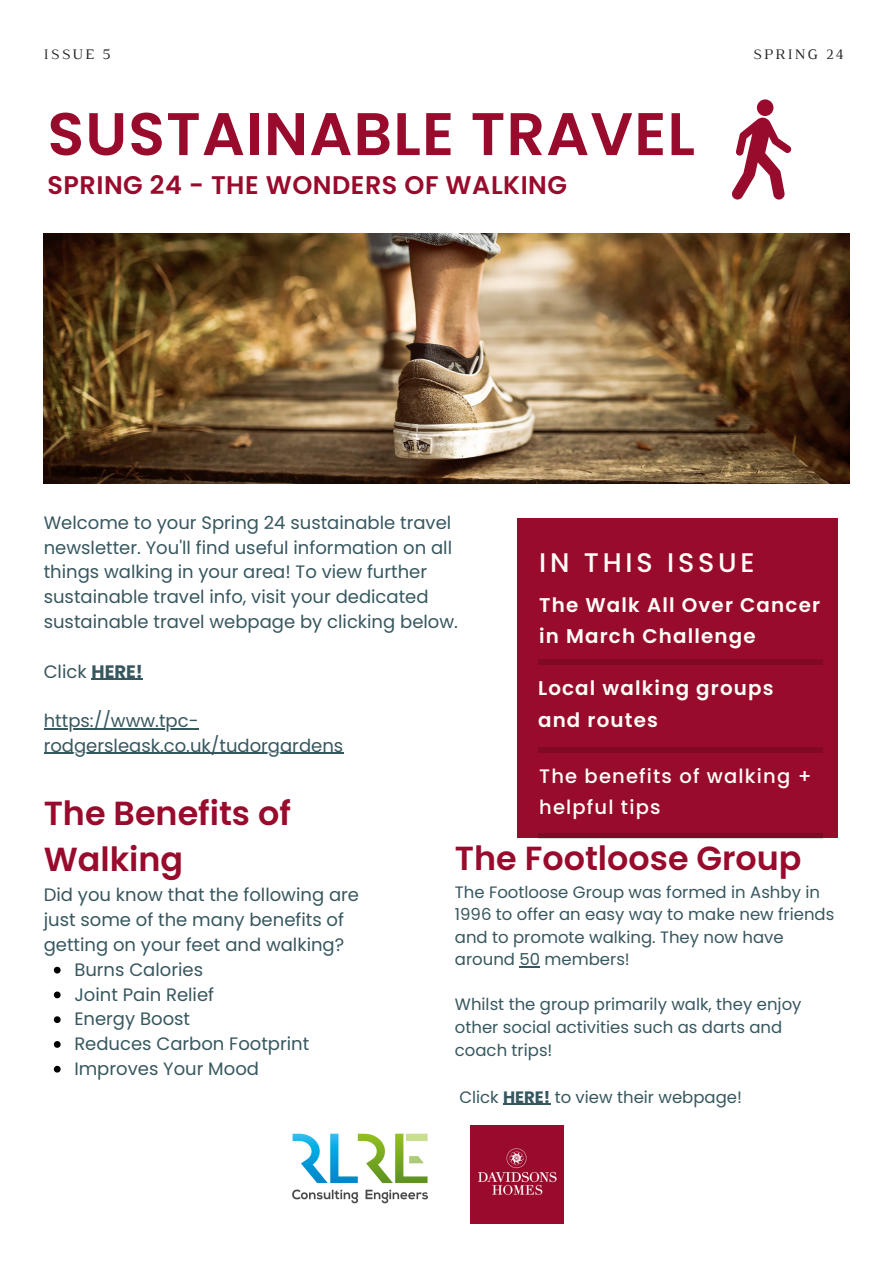
<style>
.page{position:relative;width:893px;height:1264px;background:#fff}
.page>*{position:absolute;margin:0;border:0;box-sizing:border-box;transform-origin:0 0}
.t1{font:600 60px "Poppins";letter-spacing:.02em;color:#990b2c}
.t2{font:600 33.3px/46.2px "Poppins";color:#990b2c}
.t3{font:500 26.85px "Poppins";letter-spacing:.14em;color:#fffff9}
.t4{font:600 25.5px "Poppins";letter-spacing:.02em;color:#990b2c}
.t5{font:600 19.8px/31.5px "Poppins";letter-spacing:.06em;color:#fffff9}
.t6{font:500 19.5px/30.3px "Poppins";letter-spacing:.06em;color:#fffff9}
.t7{font:18px/24.8px "Poppins";color:#37575f}
.t8{font:16.5px/22.5px "Poppins";color:#37575f}
.t9{font:14.85px "Luthier";letter-spacing:.14em;color:#222}
.s1{font-weight:700}
</style>
<div class="page">
<div style="left:517px;top:518px;width:320px;height:319px;background:#990b2c"></div>
<img style="left:44px;top:233px;width:805px;height:250px">
<img style="left:292px;top:1133px;width:136px;height:71px">
<img style="left:470px;top:1125px;width:94px;height:98px">
<div style="left:538px;top:747px;width:284px;height:5px;background:#820925"></div>
<div style="left:538px;top:658px;width:284px;height:6px;background:#820925"></div>
<div style="left:538px;top:833px;width:284px;height:6px;background:#820925"></div>
<div style="left:756px;top:99px;width:17px;height:17px;background:#990b2c;border-radius:50%"></div>
<svg style="left:731px;top:117px;width:60px;height:82px"></svg>
<svg style="left:519px;top:966px;width:21px;height:1px"></svg>
<hr style="left:503px;top:1103px;width:47px;height:1px;background:#37575f">
<svg style="left:54px;top:966px;width:7px;height:7px"></svg>
<svg style="left:54px;top:991px;width:7px;height:7px"></svg>
<svg style="left:54px;top:1016px;width:7px;height:7px"></svg>
<svg style="left:54px;top:1041px;width:7px;height:6px"></svg>
<svg style="left:54px;top:1065px;width:7px;height:7px"></svg>
<hr style="left:91px;top:678px;width:52px;height:1px;background:#37575f">
<hr style="left:44px;top:728px;width:154px;height:1px;background:#37575f">
<hr style="left:44px;top:753px;width:299px;height:1px;background:#37575f">
<h4 class="t9" style="left:44px;top:49px;width:69px">ISSUE 5</h4>
<p class="t9" style="left:753px;top:49px;width:92px">SPRING 24</p>
<h4 class="t1" style="left:48px;top:92px;width:649px">SUSTAINABLE TRAVEL</h4>
<h4 class="t4" style="left:48px;top:167px;width:521px">SPRING 24 - THE WONDERS OF WALKING</h4>
<p class="t7" style="left:44px;top:510px;width:416px">Welcome to your Spring 24 sustainable travel newsletter. You'll find useful information on all things walking in your area! To view further sustainable travel info, visit your dedicated sustainable travel webpage by clicking below.</p>
<p class="t7" style="left:44px;top:658px;width:101px">Click <span class="s1">HERE!</span></p>
<p class="t7" style="left:44px;top:708px;width:156px">https://www.tpc-</p>
<p class="t7" style="left:44px;top:733px;width:301px">rodgersleask.co.uk/tudorgardens</p>
<h4 class="t3" style="left:539px;top:543px;width:217px">IN THIS ISSUE</h4>
<h1 class="t5" style="left:539px;top:589px;width:282px">The Walk All Over Cancer in March Challenge</h1>
<p class="t5" style="left:538px;top:672px;width:237px">Local walking groups and routes</p>
<p class="t2" style="left:44px;top:790px;width:249px">The Benefits of<br>Walking</p>
<p class="t7" style="left:44px;top:882px;width:317px">Did you know that the following are just some of the many benefits of getting on your feet and walking?</p>
<p class="t7" style="left:74px;top:957px;width:130px">Burns Calories</p>
<p class="t7" style="left:74px;top:981px;width:141px">Joint Pain Relief</p>
<p class="t7" style="left:74px;top:1006px;width:117px">Energy Boost</p>
<p class="t7" style="left:74px;top:1031px;width:236px">Reduces Carbon Footprint</p>
<p class="t7" style="left:74px;top:1056px;width:186px">Improves Your Mood</p>
<h2 class="t6" style="left:539px;top:761px;width:274px">The benefits of walking + helpful tips</h2>
<p class="t2" style="left:455px;top:835px;width:348px">The Footloose Group</p>
<h2 class="t8" style="left:455px;top:880px;width:381px">The Footloose Group was formed in Ashby in 1996 to offer an easy way to make new friends and to promote walking. They now have around 50 members!</h2>
<h3 class="t8" style="left:455px;top:993px;width:348px">Whilst the group primarily walk, they enjoy other social activities such as darts and coach trips!</h3>
<h3 class="t8" style="left:459px;top:1085px;width:284px">Click <span class="s1">HERE!</span> to view their webpage!</h3>
</div>
